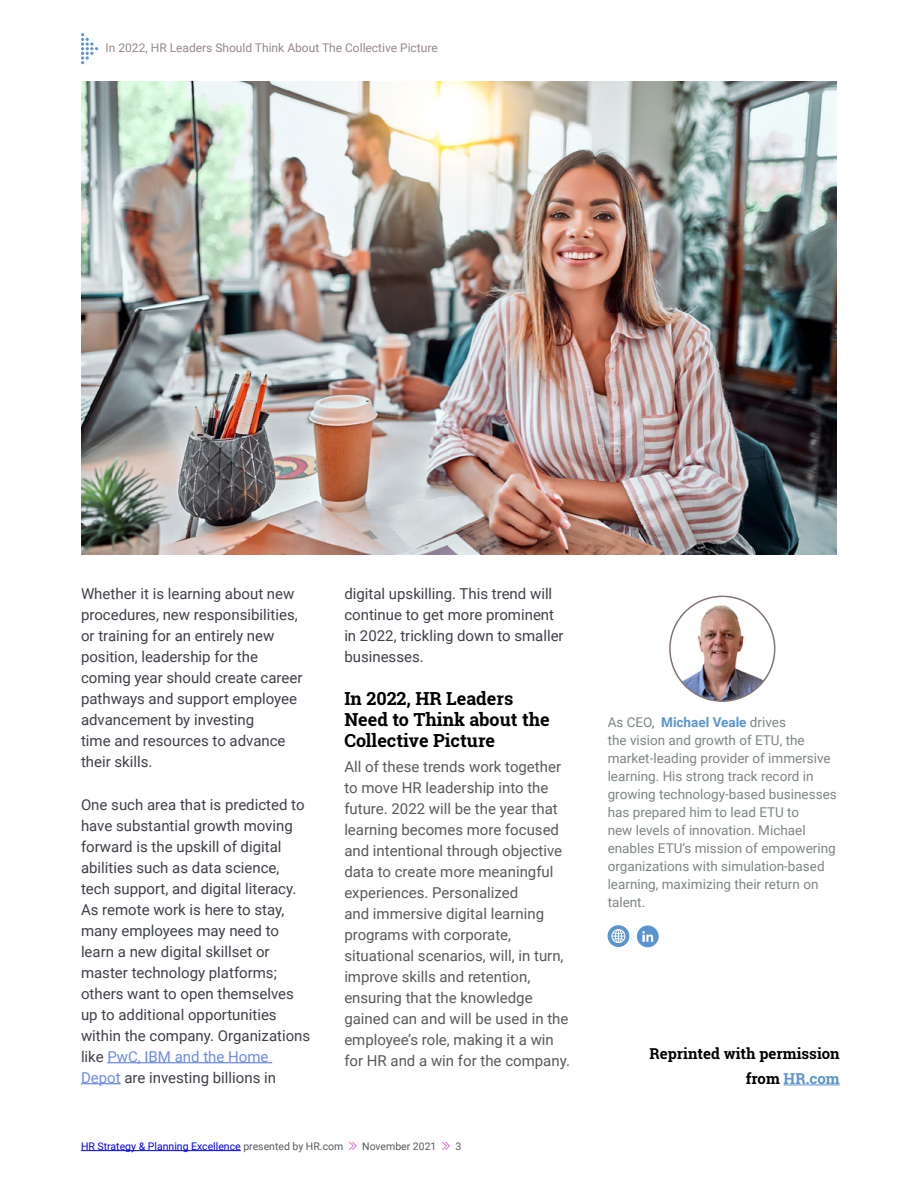
<style>
.page{position:relative;width:918px;height:1188px;background:#fff}
.page>*{position:absolute;margin:0;border:0;box-sizing:border-box;transform-origin:0 0}
.t1{font:700 18px/21px "Roboto Slab";color:#000}
.t2{font:15px/21px "Roboto";color:#3e4048}
.t3{font:15px/21px "Roboto";color:#58595b}
.t4{font:700 15px/25.2px "Roboto Slab";color:#000;text-align:right}
.t5{font:13.5px/18px "Roboto";color:#7d8582}
.t6{font:12px "Roboto";color:#958987}
.t7{font:10.5px "Roboto";color:#00f}
.t8{font:10.5px "Roboto";color:#58595b}
.s1{color:#6e8be6}
.s2{color:#58595b}
.s3{font-weight:700;color:#5b95d0}
.s4{color:#5d94cf}
</style>
<div class="page">
<hr style="left:81px;top:1150px;width:160px;height:1px;background:#00f">
<svg style="left:349px;top:1142px;width:8px;height:8px"></svg>
<svg style="left:442px;top:1142px;width:8px;height:8px"></svg>
<hr style="left:107px;top:1062px;width:165px;height:1px;background:#4a6ee0">
<hr style="left:81px;top:1083px;width:40px;height:1px;background:#4a6ee0">
<img style="left:81px;top:81px;width:756px;height:473px">
<img style="left:670px;top:596px;width:105px;height:105px;border-radius:52px">
<div style="left:669px;top:596px;width:106px;height:106px;border:2px solid #827572;border-radius:50%"></div>
<svg style="left:608px;top:925px;width:21px;height:22px"></svg>
<svg style="left:637px;top:926px;width:22px;height:21px"></svg>
<svg style="left:81px;top:33px;width:17px;height:31px"></svg>
<hr style="left:784px;top:1085px;width:56px;height:1px;background:#5d94cf">
<p class="t6" style="left:106px;top:39px;width:334px">In 2022, HR Leaders Should Think About The Collective Picture</p>
<p class="t2" style="left:81px;top:583px;width:223px">Whether it is learning about new procedures, new responsibilities, or training for an entirely new position, leadership for the coming year should create career pathways and support employee advancement by investing<br>time and resources to advance their skills.</p>
<p class="t2" style="left:81px;top:793px;width:231px">One such area that is predicted to have substantial growth moving forward is the upskill of digital abilities such as data science, tech support, and digital literacy.<br>As remote work is here to stay, many employees may need to learn a new digital skillset or master technology platforms; others want to open themselves up to additional opportunities within the company. Organizations like <span class="s1">PwC, IBM and the Home<br>Depot</span> are investing billions in</p>
<p class="t2" style="left:344px;top:583px;width:221px">digital upskilling. This trend will continue to get more prominent in 2022, trickling down to smaller businesses.</p>
<p class="t1" style="left:344px;top:687px;width:207px">In 2022, HR Leaders<br>Need to Think about the<br>Collective Picture</p>
<p class="t3" style="left:344px;top:756px;width:227px">All of these trends work together to move HR leadership into the future. 2022 will be the year that learning becomes more focused and intentional through objective data to create more meaningful experiences. Personalized<br>and immersive digital learning programs with corporate, situational scenarios, will, in turn, improve skills and retention, ensuring that the knowledge gained can and will be used in the employee’s role, making it a win for HR and a win for the company.</p>
<p class="t7" style="left:81px;top:1139px;width:264px">HR Strategy &amp; Planning Excellence <span class="s2">presented by HR.com</span></p>
<p class="t8" style="left:362px;top:1139px;width:76px">November 2021</p>
<p class="t8" style="left:455px;top:1139px;width:7px">3</p>
<p class="t5" style="left:608px;top:713px;width:231px">As CEO, <span class="s3">Michael Veale</span> drives<br>the vision and growth of ETU, the market-leading provider of immersive learning. His strong track record in growing technology-based businesses has prepared him to lead ETU to<br>new levels of innovation. Michael enables ETU’s mission of empowering organizations with simulation-based learning, maximizing their return on talent.</p>
<p class="t4" style="left:650px;top:1040px;width:192px">Reprinted with permission from <span class="s4">HR.com</span></p>
</div>
